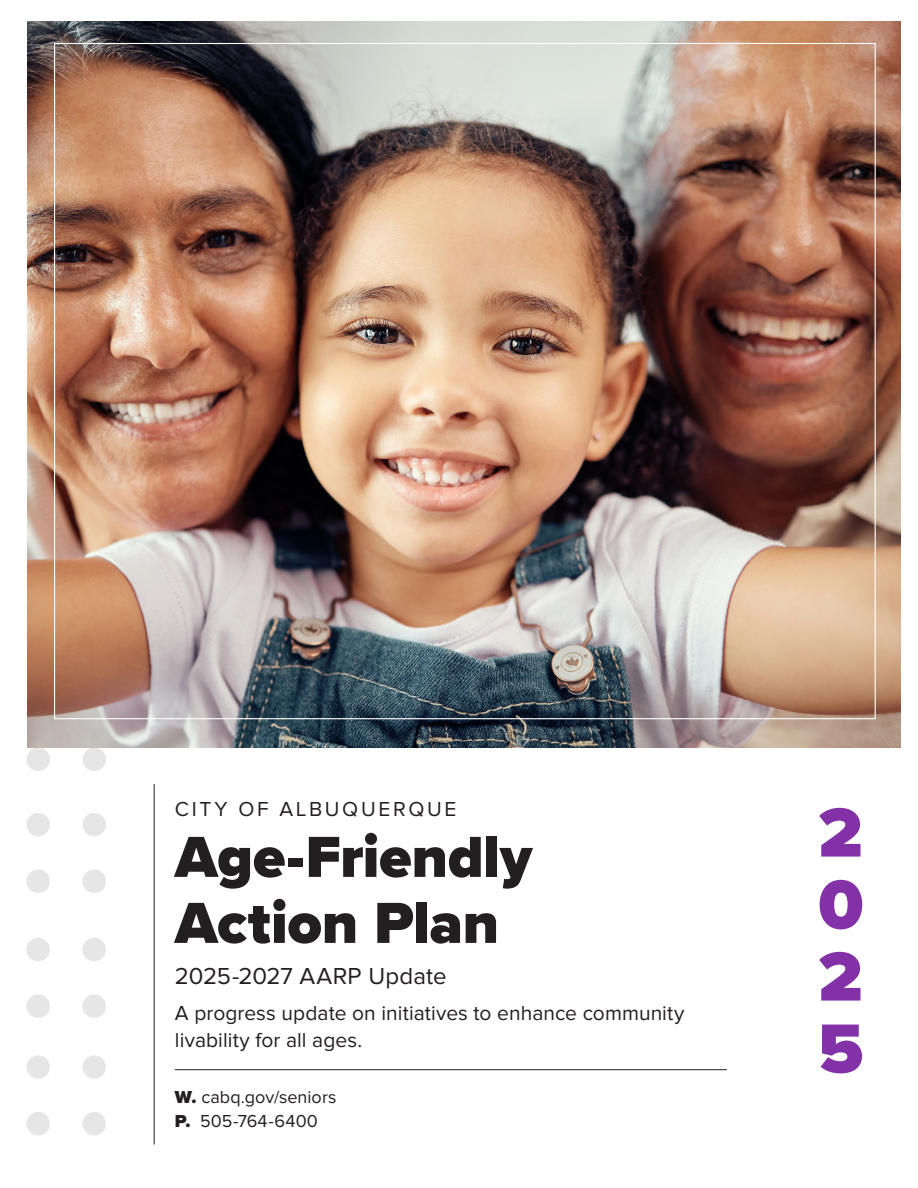
<style>
.page{position:relative;width:918px;height:1188px;background:#fff}
.page>*{position:absolute;margin:0;border:0;box-sizing:border-box;transform-origin:0 0}
.t1{font:900 72px "Proxima Nova";color:#8331a7}
.t2{font:900 60px/66px "Proxima Nova";letter-spacing:-.005em;color:#231f20}
.t3{font:24px "Proxima Nova";color:#231f20}
.t4{font:21px/27px "Proxima Nova";letter-spacing:.005em;color:#231f20}
.t5{font:21px "Proxima Nova";letter-spacing:.125em;color:#231f20}
.t6{font:18px/24px "Proxima Nova";letter-spacing:.005em;color:#231f20}
.s1{font-weight:900}
</style>
<div class="page">
<div style="left:26px;top:994px;width:24px;height:24px;background:#e6e6e6;border-radius:50%"></div>
<div style="left:26px;top:1112px;width:24px;height:24px;background:#e6e6e6;border-radius:50%"></div>
<div style="left:26px;top:748px;width:24px;height:23px;background:#e6e6e6;border-radius:50%"></div>
<div style="left:26px;top:869px;width:24px;height:24px;background:#e6e6e6;border-radius:50%"></div>
<div style="left:26px;top:623px;width:24px;height:23px;background:#f6f6f6;border-radius:50%"></div>
<div style="left:82px;top:994px;width:24px;height:24px;background:#e6e6e6;border-radius:50%"></div>
<div style="left:82px;top:1112px;width:24px;height:24px;background:#e6e6e6;border-radius:50%"></div>
<div style="left:82px;top:748px;width:24px;height:23px;background:#e6e6e6;border-radius:50%"></div>
<div style="left:82px;top:869px;width:24px;height:24px;background:#e6e6e6;border-radius:50%"></div>
<div style="left:26px;top:938px;width:24px;height:23px;background:#e6e6e6;border-radius:50%"></div>
<div style="left:26px;top:1055px;width:24px;height:24px;background:#e6e6e6;border-radius:50%"></div>
<div style="left:26px;top:691px;width:24px;height:24px;background:#f4f4f4;border-radius:50%"></div>
<div style="left:26px;top:813px;width:24px;height:23px;background:#e6e6e6;border-radius:50%"></div>
<div style="left:26px;top:566px;width:24px;height:24px;background:#f3f3f3;border-radius:50%"></div>
<div style="left:82px;top:938px;width:24px;height:23px;background:#e6e6e6;border-radius:50%"></div>
<div style="left:82px;top:1055px;width:24px;height:24px;background:#e6e6e6;border-radius:50%"></div>
<div style="left:82px;top:813px;width:24px;height:23px;background:#e6e6e6;border-radius:50%"></div>
<hr style="left:154px;top:784px;width:1px;height:360px;background:#231f20">
<hr style="left:175px;top:1069px;width:552px;height:1px;background:#231f20">
<img style="left:27px;top:21px;width:874px;height:726px">
<p class="t5" style="left:175px;top:797px;width:283px">CITY OF ALBUQUERQUE</p>
<h2 class="t2" style="left:175px;top:823px;width:359px">Age-Friendly<br>Action Plan</h2>
<p class="t3" style="left:175px;top:963px;width:273px">2025-2027 AARP Update</p>
<p class="t4" style="left:175px;top:1000px;width:511px">A progress update on initiatives to enhance community livability for all ages.</p>
<p class="t6" style="left:175px;top:1085px;width:163px"><span class="s1">W.</span> cabq.gov/seniors<br><span class="s1">P.</span> 505-764-6400</p>
<p class="t1" style="left:818px;top:779px;width:46px">2</p>
<p class="t1" style="left:818px;top:851px;width:47px">0</p>
<p class="t1" style="left:818px;top:923px;width:46px">2</p>
<p class="t1" style="left:818px;top:995px;width:47px">5</p>
</div>
